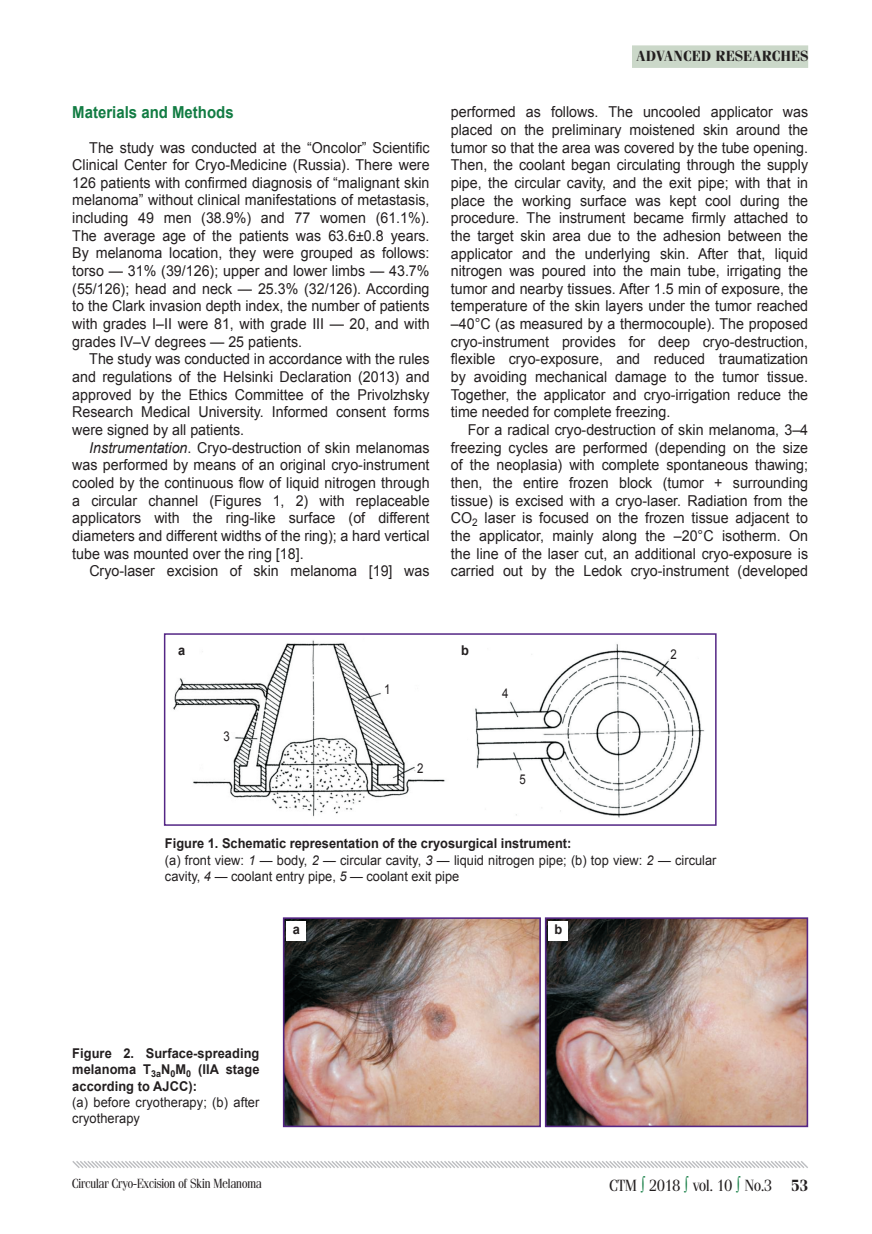
<style>
.page{position:relative;width:872px;height:1234px;background:#fff}
.page>*{position:absolute;margin:0;border:0;box-sizing:border-box;transform-origin:0 0}
.t1{font:16.5px "Simeiz";color:#231f20}
.t2{font:700 16.5px "Arial";color:#127c43;scale:.9 1}
.t3{font:15px/17.7px "Arial";color:#231f20;text-align:justify;scale:.95 1}
.t4{font:700 15px "Simeiz";letter-spacing:.04em;color:#231f20}
.t5{font:13.5px/16.2px "Arial";color:#231f20;scale:.95 1}
.t6{font:700 13.5px/16.2px "Arial";letter-spacing:.005em;color:#231f20;text-align:justify;scale:.95 1}
.t7{font:13.5px "Simeiz";color:#231f20;scale:.95 1}
.t8{font:13.5px "Arial";color:#231f20;scale:.85 1}
.s1{font-style:italic}
.s2{font-weight:700}
.s3{color:#127c43}
</style>
<div class="page">
<svg style="left:72px;top:1161px;width:736px;height:7px"></svg>
<div style="left:632px;top:45px;width:176px;height:23px;background:#cbd8c9"></div>
<img style="left:173px;top:640px;width:272px;height:177px">
<div style="left:164px;top:633px;width:552px;height:192px;border:2px solid #542685"></div>
<img style="left:475px;top:644px;width:230px;height:174px">
<div style="left:172px;top:642px;width:19px;height:19px;background:#fff"></div>
<img style="left:286px;top:920px;width:252px;height:203px">
<div style="left:283px;top:917px;width:258px;height:209px;border:2px solid #542685"></div>
<img style="left:548px;top:920px;width:257px;height:203px">
<div style="left:545px;top:917px;width:263px;height:209px;border:2px solid #542685"></div>
<div style="left:286px;top:921px;width:20px;height:19px;background:#fff"></div>
<div style="left:548px;top:921px;width:20px;height:19px;background:#fff"></div>
<p class="t2" style="left:72px;top:100px;width:181px">Materials and Methods</p>
<p class="t3" style="left:72px;top:138px;width:377px;text-indent:17px">The study was conducted at the “Oncolor” Scientific Clinical Center for Cryo-Medicine (Russia). There were 126 patients with confirmed diagnosis of “malignant skin melanoma” without clinical manifestations of metastasis, including 49 men (38.9%) and 77 women (61.1%).<br>The average age of the patients was 63.6±0.8 years.<br>By melanoma location, they were grouped as follows: torso — 31% (39/126); upper and lower limbs — 43.7% (55/126); head and neck — 25.3% (32/126). According to the Clark invasion depth index, the number of patients with grades I–II were 81, with grade III — 20, and with grades IV–V degrees — 25 patients.</p>
<p class="t3" style="left:72px;top:350px;width:377px;text-indent:17px">The study was conducted in accordance with the rules and regulations of the Helsinki Declaration (2013) and approved by the Ethics Committee of the Privolzhsky Research Medical University. Informed consent forms were signed by all patients.</p>
<p class="t3" style="left:72px;top:438px;width:377px;text-indent:17px"><span class="s1">Instrumentation</span>. Cryo-destruction of skin melanomas was performed by means of an original cryo-instrument cooled by the continuous flow of liquid nitrogen through a circular channel (Figures 1, 2) with replaceable applicators with the ring-like surface (of different diameters and different widths of the ring); a hard vertical tube was mounted over the ring [18].</p>
<p class="t3" style="left:89px;top:562px;width:360px">Cryo-laser excision of skin melanoma [19] was</p>
<p class="t4" style="left:636px;top:48px;width:173px">ADVANCED RESEARCHES</p>
<p class="t3" style="left:451px;top:103px;width:377px">performed as follows. The uncooled applicator was placed on the preliminary moistened skin around the tumor so that the area was covered by the tube opening.<br>Then, the coolant began circulating through the supply pipe, the circular cavity, and the exit pipe; with that in place the working surface was kept cool during the procedure. The instrument became firmly attached to the target skin area due to the adhesion between the applicator and the underlying skin. After that, liquid nitrogen was poured into the main tube, irrigating the tumor and nearby tissues. After 1.5 min of exposure, the temperature of the skin layers under the tumor reached –40°C (as measured by a thermocouple). The proposed cryo-instrument provides for deep cryo-destruction, flexible cryo-exposure, and reduced traumatization by avoiding mechanical damage to the tumor tissue.<br>Together, the applicator and cryo-irrigation reduce the time needed for complete freezing.</p>
<p class="t3" style="left:451px;top:421px;width:377px;text-indent:17px">For a radical cryo-destruction of skin melanoma, 3–4 freezing cycles are performed (depending on the size of the neoplasia) with complete spontaneous thawing; then, the entire frozen block (tumor + surrounding tissue) is excised with a cryo-laser. Radiation from the CO<sub>2</sub> laser is focused on the frozen tissue adjacent to the applicator, mainly along the –20°C isotherm. On the line of the laser cut, an additional cryo-exposure is carried out by the Ledok cryo-instrument (developed</p>
<p class="t6" style="left:178px;top:642px;width:9px">а</p>
<p class="t6" style="left:461px;top:642px;width:10px">b</p>
<p class="t8" style="left:223px;top:727px;width:9px">3</p>
<p class="t8" style="left:384px;top:679px;width:9px">1</p>
<p class="t8" style="left:417px;top:758px;width:9px">2</p>
<p class="t8" style="left:502px;top:684px;width:9px">4</p>
<p class="t8" style="left:519px;top:770px;width:9px">5</p>
<p class="t8" style="left:670px;top:645px;width:9px">2</p>
<p class="t5" style="left:165px;top:835px;width:582px"><span class="s2">Figure 1. Schematic representation of the cryosurgical instrument:<br></span>(a) front view: <span class="s1">1</span> — body, <span class="s1">2</span> — circular cavity, <span class="s1">3</span> — liquid nitrogen pipe; (b) top view: <span class="s1">2</span> — circular cavity, <span class="s1">4</span> — coolant entry pipe, <span class="s1">5</span> — coolant exit pipe</p>
<p class="t6" style="left:293px;top:921px;width:9px">а</p>
<p class="t6" style="left:554px;top:921px;width:10px">b</p>
<p class="t6" style="left:72px;top:1045px;width:198px">Figure 2. Surface-spreading melanoma T<sub>3a</sub>N<sub>0</sub>M<sub>0</sub> (IIA stage according to AJCC):</p>
<p class="t5" style="left:72px;top:1093px;width:198px">(a) before cryotherapy; (b) after cryotherapy</p>
<p class="t7" style="left:72px;top:1176px;width:201px">Circular Cryo-Excision of Skin Melanoma</p>
<p class="t1" style="left:609px;top:1176px;width:200px">СТМ <span class="s3">∫</span> 2018 <span class="s3">∫</span> vol. 10 <span class="s3">∫</span> No.3 <span class="s2">53</span></p>
</div>
